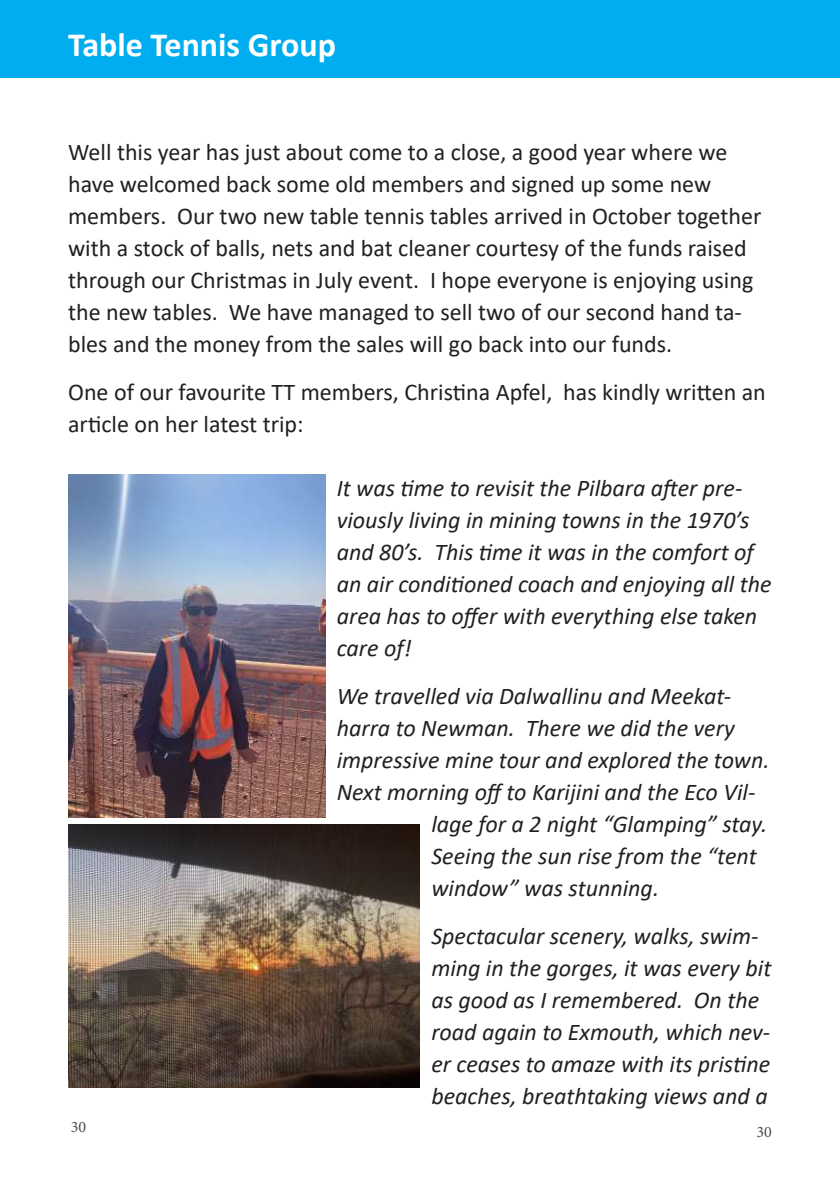
<style>
.page{position:relative;width:840px;height:1191px;background:#fff}
.page>*{position:absolute;margin:0;border:0;box-sizing:border-box;transform-origin:0 0}
.t1{font:700 34px "Calibri";color:#fff}
.t2{font:italic 24px/32px "Calibri";color:#231f20}
.t3{font:24px/32px "Calibri";color:#231f20}
.t4{font:16px "Minion Pro";color:#4b4c4d}
</style>
<div class="page">
<div style="left:0;top:0;width:839px;height:78px;background:#00aeef"></div>
<img style="left:68px;top:824px;width:352px;height:264px">
<img style="left:68px;top:474px;width:257px;height:343px">
<h1 class="t1" style="left:68px;top:21px;width:269px">Table Tennis Group</h1>
<p class="t3" style="left:68px;top:135px;width:694px">Well this year has just about come to a close, a good year where we have welcomed back some old members and signed up some new members. Our two new table tennis tables arrived in October together with a stock of balls, nets and bat cleaner courtesy of the funds raised through our Christmas in July event. I hope everyone is enjoying using the new tables. We have managed to sell two of our second hand ta&shy;bles and the money from the sales will go back into our funds.</p>
<p class="t3" style="left:68px;top:375px;width:698px">One of our favourite TT members, Christina Apfel, has kindly written an article on her latest trip:</p>
<p class="t4" style="left:71px;top:1115px;width:17px">30</p>
<p class="t2" style="left:336px;top:471px;width:436px">It was time to revisit the Pilbara after pre&shy;viously living in mining towns in the 1970’s and 80’s. This time it was in the comfort of an air conditioned coach and enjoying all the area has to offer with everything else taken care of!</p>
<p class="t2" style="left:336px;top:679px;width:396px">We travelled via Dalwallinu and Meekat-</p>
<p class="t2" style="left:336px;top:711px;width:399px">harra to Newman. There we did the very</p>
<p class="t2" style="left:336px;top:743px;width:434px">impressive mine tour and explored the town.</p>
<p class="t2" style="left:336px;top:775px;width:420px">Next morning off to Karijini and the Eco Vil-</p>
<p class="t2" style="left:431px;top:807px;width:337px">lage for a 2 night “Glamping” stay.</p>
<p class="t2" style="left:431px;top:839px;width:327px">Seeing the sun rise from the “tent</p>
<p class="t2" style="left:431px;top:871px;width:229px">window” was stunning.</p>
<p class="t2" style="left:431px;top:919px;width:341px">Spectacular scenery, walks, swim&shy;ming in the gorges, it was every bit as good as I remembered. On the road again to Exmouth, which nev&shy;er ceases to amaze with its pristine beaches, breathtaking views and a</p>
<p class="t4" style="left:756px;top:1121px;width:17px">30</p>
</div>
